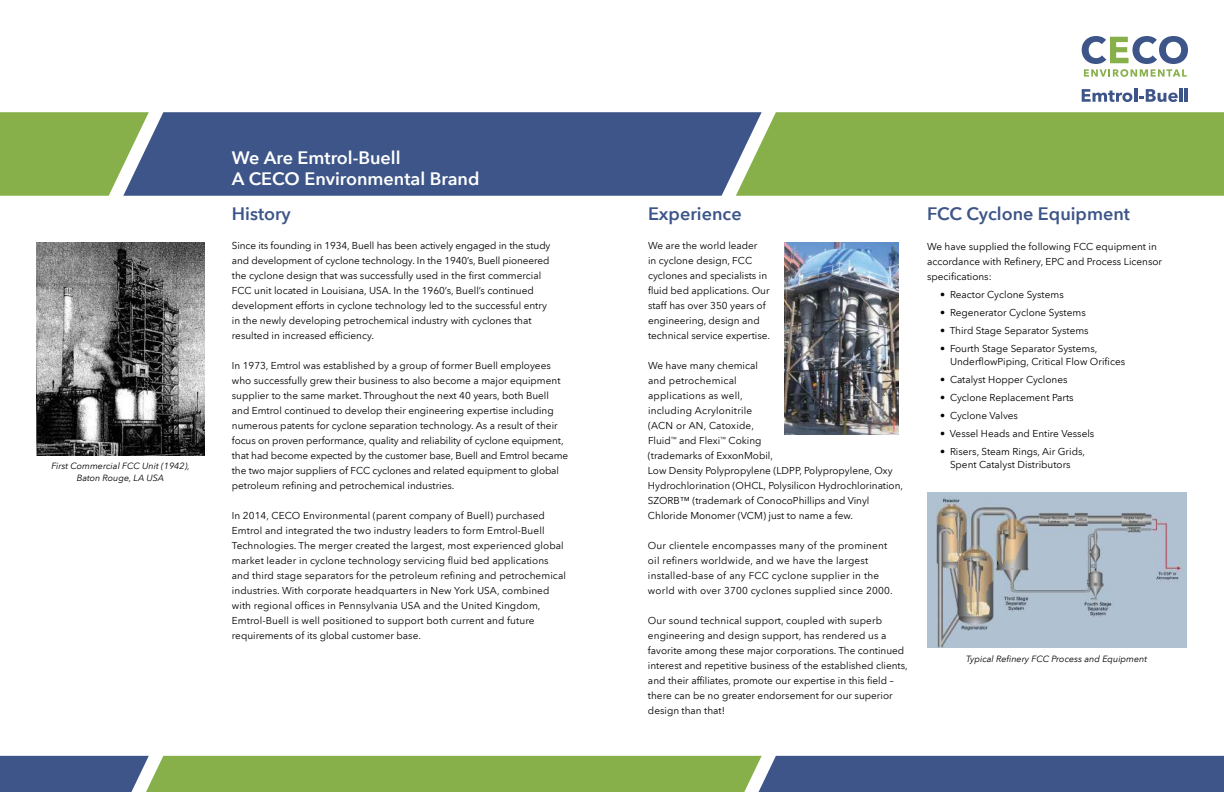
<style>
.page{position:relative;width:1224px;height:792px;background:#fff}
.page>*{position:absolute;margin:0;border:0;box-sizing:border-box;transform-origin:0 0}
.t1{font:600 18px/21.6px "Avenir Next LT Pro";color:#fff}
.t2{font:600 18px "Avenir Next LT Pro";color:#3d5588}
.t3{font:10px/15px "Avenir Next LT Pro";color:#000}
.t4{font:10px/15px "Avenir Next LT Pro";letter-spacing:.02em;color:#000}
.t5{font:italic 9px/12px "Avenir Next LT Pro";color:#000;text-align:center}
</style>
<div class="page">
<svg style="left:1082px;top:36px;width:106px;height:41px"></svg>
<svg style="left:1082px;top:89px;width:50px;height:13px"></svg>
<hr style="left:1134px;top:88px;width:3px;height:14px;background:#3d5588">
<svg style="left:1139px;top:89px;width:39px;height:13px"></svg>
<hr style="left:1180px;top:88px;width:3px;height:14px;background:#3d5588">
<hr style="left:1185px;top:88px;width:3px;height:14px;background:#3d5588">
<div style="left:0;top:112px;width:1224px;height:84px;background:#87b04a"></div>
<svg style="left:123px;top:112px;width:639px;height:84px;fill:#3d5588"></svg>
<div style="left:0;top:756px;width:1224px;height:36px;background:#3d5588"></div>
<div style="left:146px;top:756px;width:616px;height:36px;background:#87b04a"></div>
<img style="left:37px;top:242px;width:168px;height:213px">
<img style="left:785px;top:243px;width:114px;height:191px">
<img style="left:927px;top:492px;width:259px;height:156px">
<p class="t5" style="left:51px;top:461px;width:140px">First Commercial FCC Unit (1942),<br>Baton Rouge, LA USA</p>
<h1 class="t1" style="left:232px;top:148px;width:249px">We Are Emtrol-Buell<br>A CECO Environmental Brand</h1>
<h1 class="t2" style="left:232px;top:206px;width:61px">History</h1>
<p class="t3" style="left:232px;top:239px;width:320px">Since its founding in 1934, Buell has been actively engaged in the study and development of cyclone technology. In the 1940’s, Buell pioneered the cyclone design that was successfully used in the first commercial FCC unit located in Louisiana, USA. In the 1960’s, Buell’s continued development efforts in cyclone technology led to the successful entry in the newly developing petrochemical industry with cyclones that resulted in increased efficiency.</p>
<p class="t3" style="left:232px;top:359px;width:338px">In 1973, Emtrol was established by a group of former Buell employees who successfully grew their business to also become a major equipment supplier to the same market. Throughout the next 40 years, both Buell and Emtrol continued to develop their engineering expertise including numerous patents for cyclone separation technology. As a result of their focus on proven performance, quality and reliability of cyclone equipment, that had become expected by the customer base, Buell and Emtrol became the two major suppliers of FCC cyclones and related equipment to global petroleum refining and petrochemical industries.</p>
<p class="t3" style="left:232px;top:509px;width:336px">In 2014, CECO Environmental (parent company of Buell) purchased Emtrol and integrated the two industry leaders to form Emtrol-Buell Technologies. The merger created the largest, most experienced global market leader in cyclone technology servicing fluid bed applications and third stage separators for the petroleum refining and petrochemical industries. With corporate headquarters in New York USA, combined with regional offices in Pennsylvania USA and the United Kingdom, Emtrol-Buell is well positioned to support both current and future requirements of its global customer base.</p>
<h1 class="t2" style="left:648px;top:206px;width:95px">Experience</h1>
<p class="t3" style="left:648px;top:239px;width:124px">We are the world leader<br>in cyclone design, FCC cyclones and specialists in fluid bed applications. Our staff has over 350 years of engineering, design and technical service expertise.</p>
<p class="t3" style="left:648px;top:359px;width:257px">We have many chemical<br>and petrochemical<br>applications as well,<br>including Acrylonitrile<br>(ACN or AN, Catoxide,<br>Fluid<sup>™</sup> and Flexi<sup>™</sup> Coking<br>(trademarks of ExxonMobil,<br>Low Density Polypropylene (LDPP, Polypropylene, Oxy Hydrochlorination (OHCL, Polysilicon Hydrochlorination, SZORB™ (trademark of ConocoPhillips and Vinyl Chloride Monomer (VCM) just to name a few.</p>
<p class="t4" style="left:648px;top:539px;width:246px">Our clientele encompasses many of the prominent oil refiners worldwide, and we have the largest installed-base of any FCC cyclone supplier in the world with over 3700 cyclones supplied since 2000.</p>
<p class="t3" style="left:648px;top:614px;width:261px">Our sound technical support, coupled with superb engineering and design support, has rendered us a favorite among these major corporations. The continued interest and repetitive business of the established clients, and their affiliates, promote our expertise in this field – there can be no greater endorsement for our superior design than that!</p>
<h1 class="t2" style="left:927px;top:206px;width:204px">FCC Cyclone Equipment</h1>
<p class="t3" style="left:927px;top:240px;width:237px">We have supplied the following FCC equipment in accordance with Refinery, EPC and Process Licensor specifications:</p>
<p class="t3" style="left:940px;top:288px;width:125px">• Reactor Cyclone Systems</p>
<p class="t3" style="left:940px;top:306px;width:147px">• Regenerator Cyclone Systems</p>
<p class="t3" style="left:940px;top:324px;width:150px">• Third Stage Separator Systems</p>
<p class="t3" style="left:950px;top:343px;width:177px;line-height:13px;text-indent:-10px">• Fourth Stage Separator Systems,<br>UnderflowPiping, Critical Flow Orifices</p>
<p class="t3" style="left:940px;top:373px;width:129px">• Catalyst Hopper Cyclones</p>
<p class="t3" style="left:940px;top:390px;width:135px">• Cyclone Replacement Parts</p>
<p class="t3" style="left:940px;top:408px;width:80px">• Cyclone Valves</p>
<p class="t3" style="left:940px;top:426px;width:156px">• Vessel Heads and Entire Vessels</p>
<p class="t3" style="left:940px;top:446px;width:147px;line-height:13px;text-align:center">• Risers, Steam Rings, Air Grids,<br>Spent Catalyst Distributors</p>
<p class="t5" style="left:966px;top:653px;width:183px">Typical Refinery FCC Process and Equipment</p>
</div>
